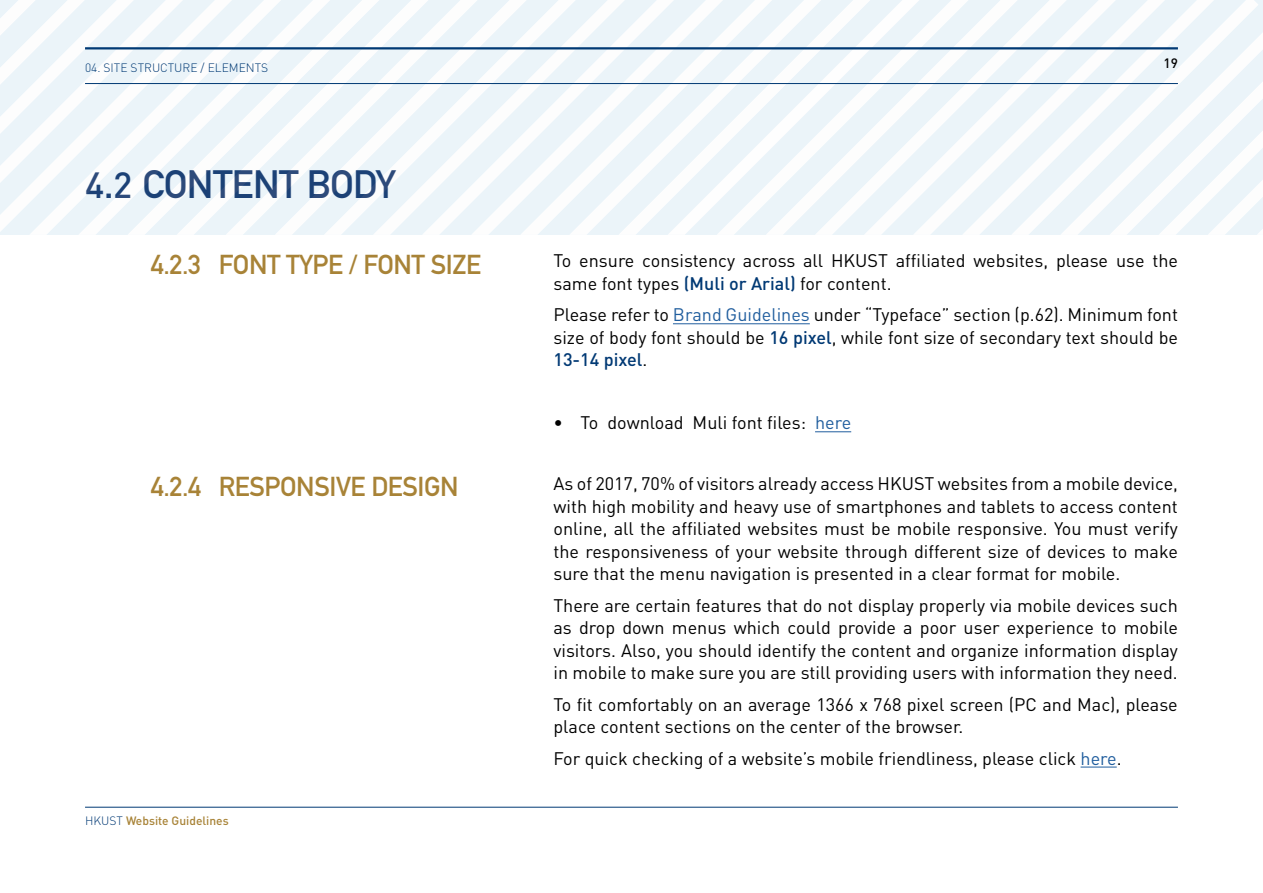
<style>
.page{position:relative;width:1263px;height:893px;background:#fff}
.page>*{position:absolute;margin:0;border:0;box-sizing:border-box;transform-origin:0 0}
.t1{font:700 39px "DIN Alternate";letter-spacing:-.015em;color:#1e3d71}
.t2{font:700 27px "DIN Alternate";letter-spacing:-.015em;color:#a88337}
.t3{font:18px/22.5px "DIN";color:#000;text-align:justify}
.t4{font:500 13.5px "DIN";color:#000}
.t5{font:300 12px "DIN";color:#003974}
.t6{font:500 12px "DIN";color:#a88337}
.s1{font-family:"DIN";font-weight:500;font-size:36px}
.s2{font-weight:300;color:#003974}
.s3{font-weight:500;color:#003974}
.s4{color:#215e9e}
</style>
<div class="page">
<hr style="left:673px;top:323px;width:137px;height:1px;background:#215e9e">
<hr style="left:815px;top:431px;width:36px;height:1px;background:#215e9e">
<hr style="left:1080px;top:767px;width:37px;height:1px;background:#215e9e">
<svg style="left:1214px;top:0;width:44px;height:235px;fill:#ebf4f9"></svg>
<svg style="left:1165px;top:0;width:49px;height:235px;fill:#ebf4f9"></svg>
<svg style="left:1116px;top:0;width:49px;height:235px;fill:#ebf4f9"></svg>
<svg style="left:1067px;top:0;width:49px;height:235px;fill:#ebf4f9"></svg>
<svg style="left:1018px;top:0;width:49px;height:235px;fill:#ebf4f9"></svg>
<svg style="left:969px;top:0;width:49px;height:235px;fill:#ebf4f9"></svg>
<svg style="left:919px;top:0;width:50px;height:235px;fill:#ebf4f9"></svg>
<svg style="left:870px;top:0;width:49px;height:235px;fill:#ebf4f9"></svg>
<svg style="left:821px;top:0;width:49px;height:235px;fill:#ebf4f9"></svg>
<svg style="left:772px;top:0;width:49px;height:235px;fill:#ebf4f9"></svg>
<svg style="left:723px;top:0;width:49px;height:235px;fill:#ebf4f9"></svg>
<svg style="left:674px;top:0;width:49px;height:235px;fill:#ebf4f9"></svg>
<svg style="left:625px;top:0;width:49px;height:235px;fill:#ebf4f9"></svg>
<svg style="left:576px;top:0;width:49px;height:235px;fill:#ebf4f9"></svg>
<svg style="left:527px;top:0;width:49px;height:235px;fill:#ebf4f9"></svg>
<svg style="left:478px;top:0;width:49px;height:235px;fill:#ebf4f9"></svg>
<svg style="left:428px;top:0;width:50px;height:235px;fill:#ebf4f9"></svg>
<svg style="left:379px;top:0;width:49px;height:235px;fill:#ebf4f9"></svg>
<svg style="left:330px;top:0;width:49px;height:235px;fill:#ebf4f9"></svg>
<svg style="left:281px;top:0;width:49px;height:235px;fill:#ebf4f9"></svg>
<svg style="left:29px;top:0;width:252px;height:235px;fill:#ebf4f9"></svg>
<svg style="left:0;top:0;width:232px;height:232px;fill:#ebf4f9"></svg>
<svg style="left:0;top:0;width:183px;height:183px"></svg>
<hr style="left:85px;top:807px;width:1093px;height:1px;background:#003974">
<hr style="left:85px;top:47px;width:1093px;height:2px;background:#003974">
<hr style="left:85px;top:83px;width:1093px;height:1px;background:#003974">
<p class="t5" style="left:85px;top:60px;width:185px">04. SITE STRUCTURE / ELEMENTS</p>
<p class="t4" style="left:1163px;top:55px;width:16px">19</p>
<h1 class="t1" style="left:85px;top:154px;width:312px"><span class="s1">4.2</span> CONTENT BODY</h1>
<h2 class="t2" style="left:151px;top:243px;width:332px">4.2.3 FONT TYPE / FONT SIZE</h2>
<h2 class="t2" style="left:151px;top:466px;width:309px">4.2.4 RESPONSIVE DESIGN</h2>
<p class="t6" style="left:85px;top:813px;width:145px"><span class="s2">HKUST</span> Website Guidelines</p>
<p class="t3" style="left:553px;top:249px;width:626px">To ensure consistency across all HKUST affiliated websites, please use the same font types <span class="s3">(Muli or Arial)</span> for content.</p>
<p class="t3" style="left:553px;top:303px;width:626px">Please refer to <span class="s4">Brand Guidelines</span> under “Typeface” section (p.62). Minimum font size of body font should be <span class="s3">16 pixel</span>, while font size of secondary text should be <span class="s3">13-14 pixel</span>.</p>
<p class="t3" style="left:553px;top:411px;width:299px">• To download Muli font files: <span class="s4">here</span></p>
<p class="t3" style="left:553px;top:472px;width:626px">As of 2017, 70% of visitors already access HKUST websites from a mobile device, with high mobility and heavy use of smartphones and tablets to access content online, all the affiliated websites must be mobile responsive. You must verify the responsiveness of your website through different size of devices to make sure that the menu navigation is presented in a clear format for mobile.</p>
<p class="t3" style="left:553px;top:593px;width:626px">There are certain features that do not display properly via mobile devices such as drop down menus which could provide a poor user experience to mobile visitors. Also, you should identify the content and organize information display in mobile to make sure you are still providing users with information they need.</p>
<p class="t3" style="left:553px;top:692px;width:626px">To fit comfortably on an average 1366 x 768 pixel screen (PC and Mac), please place content sections on the center of the browser.</p>
<p class="t3" style="left:553px;top:746px;width:570px">For quick checking of a website’s mobile friendliness, please click <span class="s4">here</span>.</p>
</div>
